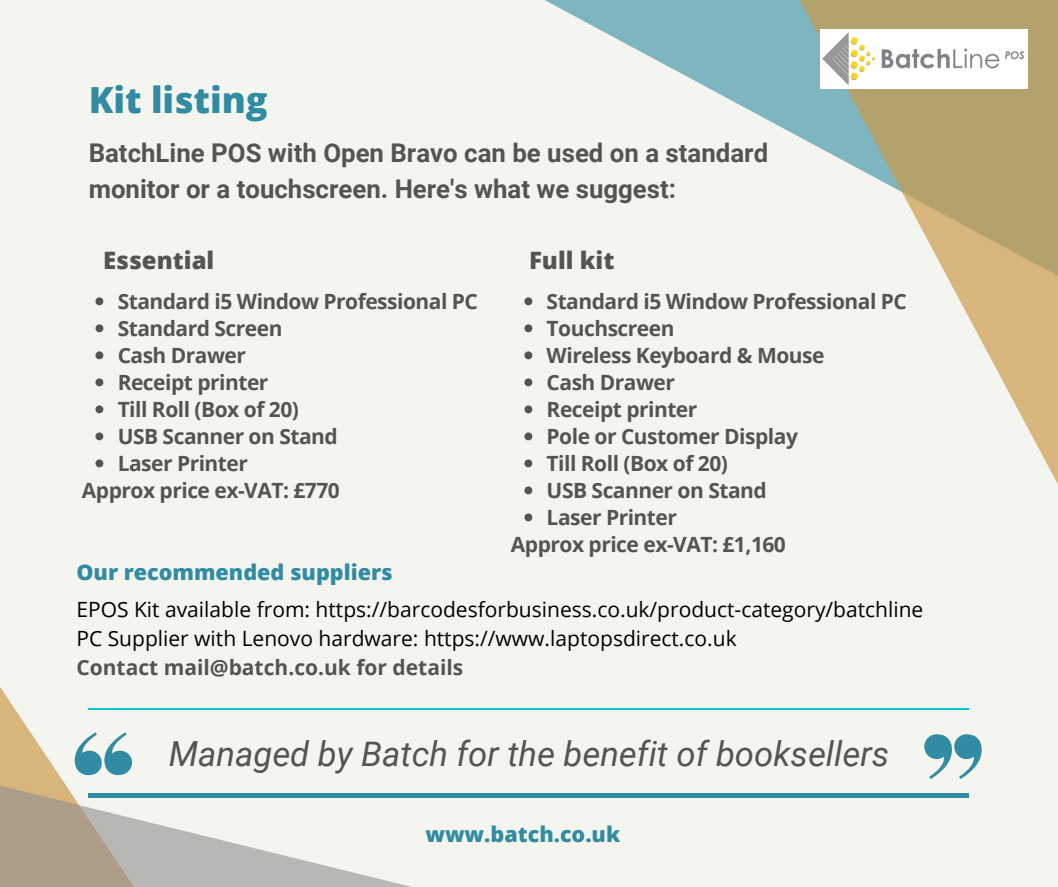
<style>
.page{position:relative;width:1058px;height:887px;background:#fff}
.page>*{position:absolute;margin:0;border:0;box-sizing:border-box;transform-origin:0 0}
.t1{font:800 36px "Open Sans";color:#318ba2}
.t2{font:italic 34.5px "Roboto";color:#545454}
.t3{font:700 25.8px/36px "Roboto";color:#545454}
.t4{font:800 24px "Open Sans";color:#545454}
.t5{font:800 21.6px "Open Sans";color:#318ba2}
.t6{font:700 21px "Open Sans";letter-spacing:-.025em;color:#545454}
.t7{font:21px "Open Sans";color:#000}
.t8{font:700 21px "Open Sans";color:#545454}
</style>
<div class="page">
<div style="left:0;top:0;width:1058px;height:886px;background:#f5f5ef"></div>
<svg style="left:527px;top:0;width:531px;height:522px"></svg>
<hr style="left:89px;top:708px;width:879px;height:2px;background:#00c4cc">
<img style="left:820px;top:29px;width:207px;height:60px">
<svg style="left:924px;top:734px;width:57px;height:45px"></svg>
<hr style="left:89px;top:793px;width:879px;height:4px;background:#318ba2">
<svg style="left:0;top:687px;width:503px;height:199px"></svg>
<svg style="left:95px;top:297px;width:8px;height:8px"></svg>
<svg style="left:95px;top:324px;width:8px;height:8px"></svg>
<svg style="left:95px;top:351px;width:8px;height:8px"></svg>
<svg style="left:95px;top:378px;width:8px;height:8px"></svg>
<svg style="left:95px;top:405px;width:8px;height:8px"></svg>
<svg style="left:95px;top:432px;width:8px;height:8px"></svg>
<svg style="left:95px;top:459px;width:8px;height:8px"></svg>
<svg style="left:524px;top:297px;width:8px;height:8px"></svg>
<svg style="left:524px;top:324px;width:8px;height:8px"></svg>
<svg style="left:524px;top:351px;width:8px;height:8px"></svg>
<svg style="left:524px;top:378px;width:8px;height:8px"></svg>
<svg style="left:524px;top:405px;width:8px;height:8px"></svg>
<svg style="left:524px;top:432px;width:8px;height:8px"></svg>
<svg style="left:524px;top:459px;width:8px;height:8px"></svg>
<svg style="left:524px;top:486px;width:8px;height:8px"></svg>
<svg style="left:524px;top:513px;width:8px;height:8px"></svg>
<p class="t1" style="left:89px;top:74px;width:180px">Kit listing</p>
<p class="t3" style="left:89px;top:135px;width:681px">BatchLine POS with Open Bravo can be used on a standard monitor or a touchscreen. Here's what we suggest:</p>
<p class="t4" style="left:103px;top:243px;width:113px">Essential</p>
<p class="t6" style="left:118px;top:286px;width:362px">Standard i5 Window Professional PC</p>
<p class="t6" style="left:118px;top:313px;width:166px">Standard Screen</p>
<p class="t6" style="left:118px;top:340px;width:130px">Cash Drawer</p>
<p class="t6" style="left:118px;top:367px;width:152px">Receipt printer</p>
<p class="t6" style="left:118px;top:394px;width:183px">Till Roll (Box of 20)</p>
<p class="t6" style="left:118px;top:421px;width:222px">USB Scanner on Stand</p>
<p class="t6" style="left:118px;top:448px;width:132px">Laser Printer</p>
<p class="t6" style="left:82px;top:475px;width:259px">Approx price ex-VAT: £770</p>
<p class="t5" style="left:76px;top:556px;width:318px">Our recommended suppliers</p>
<p class="t4" style="left:529px;top:243px;width:87px">Full kit</p>
<p class="t6" style="left:546px;top:286px;width:362px">Standard i5 Window Professional PC</p>
<p class="t6" style="left:546px;top:313px;width:129px">Touchscreen</p>
<p class="t6" style="left:546px;top:340px;width:279px">Wireless Keyboard &amp; Mouse</p>
<p class="t6" style="left:546px;top:367px;width:130px">Cash Drawer</p>
<p class="t6" style="left:546px;top:394px;width:152px">Receipt printer</p>
<p class="t6" style="left:546px;top:421px;width:253px">Pole or Customer Display</p>
<p class="t6" style="left:546px;top:448px;width:183px">Till Roll (Box of 20)</p>
<p class="t6" style="left:546px;top:475px;width:222px">USB Scanner on Stand</p>
<p class="t6" style="left:546px;top:502px;width:132px">Laser Printer</p>
<p class="t6" style="left:511px;top:529px;width:276px">Approx price ex-VAT: £1,160</p>
<p class="t7" style="left:76px;top:594px;width:848px">EPOS Kit available from: https://barcodesforbusiness.co.uk/product-category/batchline</p>
<p class="t7" style="left:76px;top:623px;width:662px">PC Supplier with Lenovo hardware: https://www.laptopsdirect.co.uk</p>
<p class="t8" style="left:76px;top:652px;width:388px">Contact mail@batch.co.uk for details</p>
<p class="t2" style="left:169px;top:733px;width:722px">Managed by Batch for the benefit of booksellers</p>
<p class="t5" style="left:425px;top:818px;width:196px">www.batch.co.uk</p>
</div>
